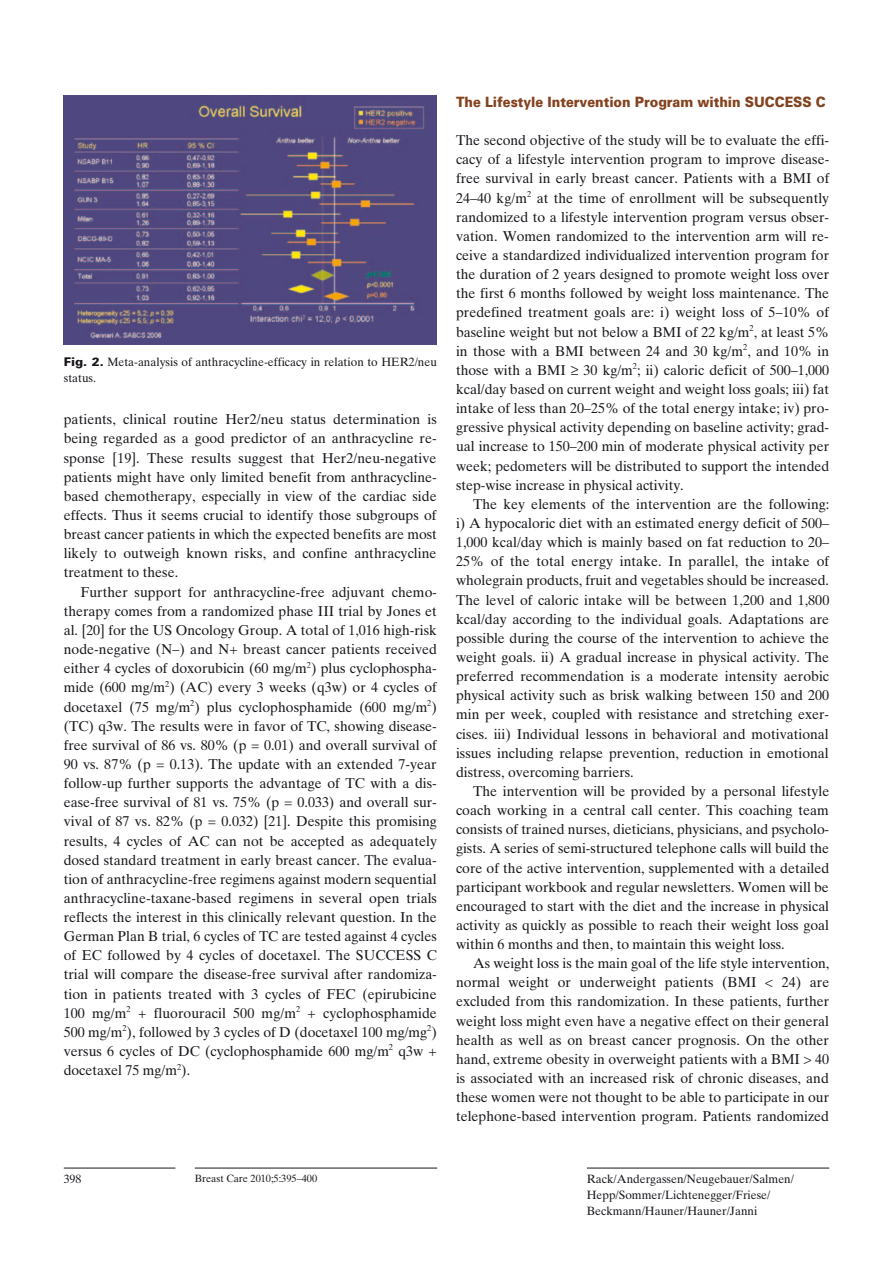
<style>
.page{position:relative;width:893px;height:1263px;background:#fff}
.page>*{position:absolute;margin:0;border:0;box-sizing:border-box;transform-origin:0 0}
.t1{font:14.25px/19.2px "Times Ten";color:#1a171c;text-align:justify}
.t2{font:900 14.25px "Univers";color:#844320;scale:.9 1}
.t3{font:12px/15.9px "Times Ten";color:#1a171c}
.t4{font:10.5px "Times Ten";color:#1a171c}
.s1{font-family:"Univers";font-weight:900}
</style>
<div class="page">
<hr style="left:64px;top:1168px;width:111px;height:1px;background:#1a171c">
<hr style="left:195px;top:1168px;width:242px;height:1px;background:#1a171c">
<hr style="left:587px;top:1168px;width:242px;height:1px;background:#1a171c">
<img style="left:64px;top:96px;width:373px;height:248px">
<p class="t3" style="left:64px;top:353px;width:375px"><span class="s1">Fig. 2.</span> Meta-analysis of anthracycline-efficacy in relation to HER2/neu status.</p>
<p class="t1" style="left:64px;top:410px;width:375px">patients, clinical routine Her2/neu status determination is being regarded as a good predictor of an anthracycline re&shy;sponse [19]. These results suggest that Her2/neu-negative patients might have only limited benefit from anthracycline&shy;based chemotherapy, especially in view of the cardiac side effects. Thus it seems crucial to identify those subgroups of breast cancer patients in which the expected benefits are most likely to outweigh known risks, and confine anthracycline treatment to these.</p>
<p class="t1" style="left:64px;top:582px;width:375px;text-indent:17px">Further support for anthracycline-free adjuvant chemo&shy;therapy comes from a randomized phase III trial by Jones et al. [20] for the US Oncology Group. A total of 1,016 high-risk node-negative (N–) and N+ breast cancer patients received either 4 cycles of doxorubicin (60 mg/m<sup>2</sup>) plus cyclophospha&shy;mide (600 mg/m<sup>2</sup>) (AC) every 3 weeks (q3w) or 4 cycles of docetaxel (75 mg/m<sup>2</sup>) plus cyclophosphamide (600 mg/m<sup>2</sup>) (TC) q3w. The results were in favor of TC, showing disease&shy;free survival of 86 vs. 80% (p = 0.01) and overall survival of 90 vs. 87% (p = 0.13). The update with an extended 7-year follow-up further supports the advantage of TC with a dis&shy;ease-free survival of 81 vs. 75% (p = 0.033) and overall sur&shy;vival of 87 vs. 82% (p = 0.032) [21]. Despite this promising results, 4 cycles of AC can not be accepted as adequately dosed standard treatment in early breast cancer. The evalua&shy;tion of anthracycline-free regimens against modern sequential anthracycline-taxane-based regimens in several open trials reflects the interest in this clinically relevant question. In the German Plan B trial, 6 cycles of TC are tested against 4 cycles of EC followed by 4 cycles of docetaxel. The SUCCESS C trial will compare the disease-free survival after randomiza&shy;tion in patients treated with 3 cycles of FEC (epirubicine 100 mg/m<sup>2</sup> + fluorouracil 500 mg/m<sup>2</sup> + cyclophosphamide 500 mg/m<sup>2</sup>), followed by 3 cycles of D (docetaxel 100 mg/mg<sup>2</sup>) versus 6 cycles of DC (cyclophosphamide 600 mg/m<sup>2</sup> q3w + docetaxel 75 mg/m<sup>2</sup>).</p>
<p class="t2" style="left:456px;top:93px;width:412px">The Lifestyle Intervention Program within SUCCESS C</p>
<p class="t1" style="left:456px;top:131px;width:375px">The second objective of the study will be to evaluate the effi&shy;cacy of a lifestyle intervention program to improve disease&shy;free survival in early breast cancer. Patients with a BMI of 24–40 kg/m<sup>2</sup> at the time of enrollment will be subsequently randomized to a lifestyle intervention program versus obser&shy;vation. Women randomized to the intervention arm will re&shy;ceive a standardized individualized intervention program for the duration of 2 years designed to promote weight loss over the first 6 months followed by weight loss maintenance. The predefined treatment goals are: i) weight loss of 5–10% of baseline weight but not below a BMI of 22 kg/m<sup>2</sup>, at least 5% in those with a BMI between 24 and 30 kg/m<sup>2</sup>, and 10% in those with a BMI ≥ 30 kg/m<sup>2</sup>; ii) caloric deficit of 500–1,000 kcal/day based on current weight and weight loss goals; iii) fat intake of less than 20–25% of the total energy intake; iv) pro&shy;gressive physical activity depending on baseline activity; grad&shy;ual increase to 150–200 min of moderate physical activity per week; pedometers will be distributed to support the intended step-wise increase in physical activity.</p>
<p class="t1" style="left:456px;top:494px;width:375px;text-indent:17px">The key elements of the intervention are the following: i) A hypocaloric diet with an estimated energy deficit of 500– 1,000 kcal/day which is mainly based on fat reduction to 20– 25% of the total energy intake. In parallel, the intake of wholegrain products, fruit and vegetables should be increased.<br>The level of caloric intake will be between 1,200 and 1,800 kcal/day according to the individual goals. Adaptations are possible during the course of the intervention to achieve the weight goals. ii) A gradual increase in physical activity. The preferred recommendation is a moderate intensity aerobic physical activity such as brisk walking between 150 and 200 min per week, coupled with resistance and stretching exer&shy;cises. iii) Individual lessons in behavioral and motivational issues including relapse prevention, reduction in emotional distress, overcoming barriers.</p>
<p class="t1" style="left:456px;top:781px;width:375px;text-indent:17px">The intervention will be provided by a personal lifestyle coach working in a central call center. This coaching team consists of trained nurses, dieticians, physicians, and psycholo&shy;gists. A series of semi-structured telephone calls will build the core of the active intervention, supplemented with a detailed participant workbook and regular newsletters. Women will be encouraged to start with the diet and the increase in physical activity as quickly as possible to reach their weight loss goal within 6 months and then, to maintain this weight loss.</p>
<p class="t1" style="left:456px;top:954px;width:375px;text-indent:17px">As weight loss is the main goal of the life style intervention, normal weight or underweight patients (BMI &lt; 24) are excluded from this randomization. In these patients, further weight loss might even have a negative effect on their general health as well as on breast cancer prognosis. On the other hand, extreme obesity in overweight patients with a BMI &gt; 40 is associated with an increased risk of chronic diseases, and these women were not thought to be able to participate in our telephone-based intervention program. Patients randomized</p>
<p class="t3" style="left:64px;top:1171px;width:19px">398</p>
<p class="t4" style="left:195px;top:1172px;width:124px">Breast Care 2010;5:395–400</p>
<p class="t3" style="left:587px;top:1171px;width:209px">Rack/Andergassen/Neugebauer/Salmen/<br>Hepp/Sommer/Lichtenegger/Friese/<br>Beckmann/Hauner/Hauner/Janni</p>
</div>
